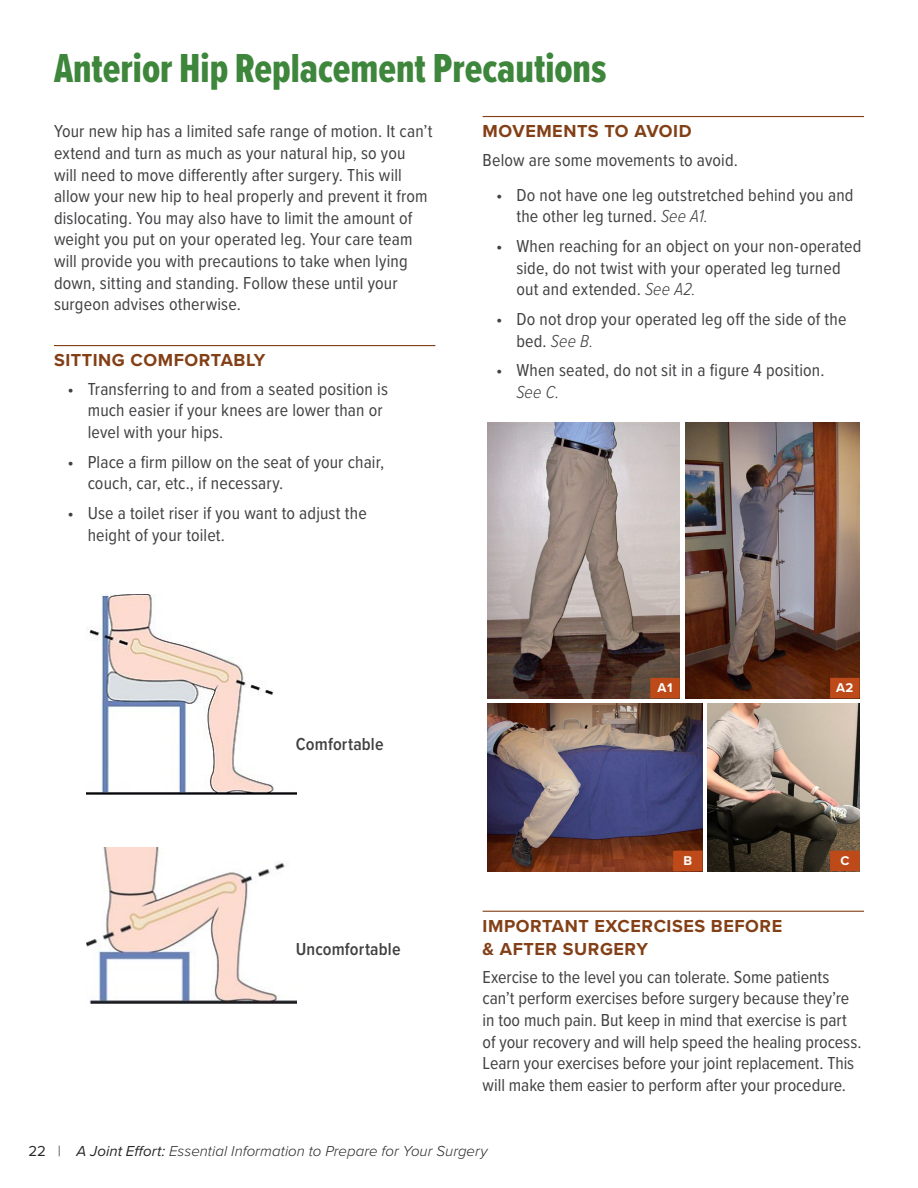
<style>
.page{position:relative;width:918px;height:1188px;background:#fff}
.page>*{position:absolute;margin:0;border:0;box-sizing:border-box;transform-origin:0 0}
.t1{font:42px "Proxima Nova Ex Cn Extrabld";color:#3d863b}
.t2{font:18px/21.6px "Proxima Nova Cond";letter-spacing:.005em;color:#414042}
.t3{font:700 18px/22.5px "Proxima Nova";letter-spacing:.03em;color:#833f16}
.t4{font:600 18px "Proxima Nova Cond";letter-spacing:.01em;color:#414042}
.t5{font:italic 300 18px "Proxima Nova Cond";color:#414042}
.t6{font:italic 300 15px "Proxima Nova";color:#292829}
.t7{font:700 13.2px "Proxima Nova";color:#fff}
.s1{font-weight:300;font-style:italic}
.s2{font-weight:400;font-style:normal}
.s3{font-style:normal}
.s4{font-weight:400}
</style>
<div class="page">
<img style="left:86px;top:595px;width:211px;height:200px">
<img style="left:86px;top:848px;width:211px;height:156px">
<hr style="left:483px;top:116px;width:381px;height:1px;background:#833f16">
<hr style="left:483px;top:911px;width:381px;height:1px;background:#833f16">
<hr style="left:54px;top:345px;width:381px;height:1px;background:#833f16">
<img style="left:488px;top:423px;width:192px;height:276px">
<img style="left:685px;top:423px;width:175px;height:276px">
<img style="left:488px;top:704px;width:215px;height:168px">
<img style="left:708px;top:704px;width:152px;height:168px">
<div style="left:650px;top:678px;width:30px;height:20px;background:#bd4a18"></div>
<div style="left:673px;top:851px;width:30px;height:20px;background:#bd4a18"></div>
<div style="left:830px;top:851px;width:30px;height:20px;background:#bd4a18"></div>
<div style="left:830px;top:678px;width:30px;height:20px;background:#bd4a18"></div>
<h1 class="t1" style="left:54px;top:38px;width:554px">Anterior Hip Replacement Precautions</h1>
<p class="t3" style="left:483px;top:120px;width:211px">MOVEMENTS TO AVOID</p>
<p class="t2" style="left:483px;top:148px;width:257px">Below are some movements to avoid.</p>
<p class="t2" style="left:516px;top:183px;width:339px;text-indent:-20px">• Do not have one leg outstretched behind you and the other leg turned. <span class="s1">See A1.</span></p>
<p class="t2" style="left:516px;top:235px;width:347px;text-indent:-20px">• When reaching for an object on your non-operated side, do not twist with your operated leg turned out and extended. <span class="s1">See A2.</span></p>
<p class="t2" style="left:516px;top:307px;width:332px;text-indent:-20px">• Do not drop your operated leg off the side of the bed. <span class="s1">See B.</span></p>
<p class="t2" style="left:496px;top:359px;width:330px">• When seated, do not sit in a figure 4 position.</p>
<p class="t5" style="left:516px;top:379px;width:45px">See C.</p>
<p class="t2" style="left:54px;top:120px;width:380px">Your new hip has a limited safe range of motion. It can’t extend and turn as much as your natural hip, so you will need to move differently after surgery. This will allow your new hip to heal properly and prevent it from dislocating. You may also have to limit the amount of weight you put on your operated leg. Your care team will provide you with precautions to take when lying down, sitting and standing. Follow these until your surgeon advises otherwise.</p>
<p class="t3" style="left:54px;top:349px;width:213px">SITTING COMFORTABLY</p>
<p class="t2" style="left:88px;top:377px;width:302px;text-indent:-20px">• Transferring to and from a seated position is much easier if your knees are lower than or level with your hips.</p>
<p class="t2" style="left:88px;top:450px;width:298px;text-indent:-20px">• Place a firm pillow on the seat of your chair, couch, car, etc., if necessary.</p>
<p class="t2" style="left:88px;top:501px;width:281px;text-indent:-20px">• Use a toilet riser if you want to adjust the height of your toilet.</p>
<p class="t4" style="left:296px;top:730px;width:89px">Comfortable</p>
<p class="t4" style="left:296px;top:936px;width:106px">Uncomfortable</p>
<p class="t7" style="left:658px;top:677px;width:16px">A1</p>
<p class="t7" style="left:836px;top:677px;width:19px">A2</p>
<p class="t7" style="left:684px;top:850px;width:10px">B</p>
<p class="t7" style="left:840px;top:850px;width:11px">C</p>
<p class="t3" style="left:483px;top:914px;width:301px">IMPORTANT EXCERCISES BEFORE &amp; AFTER SURGERY</p>
<p class="t2" style="left:483px;top:965px;width:380px">Exercise to the level you can tolerate. Some patients can’t perform exercises before surgery because they’re in too much pain. But keep in mind that exercise is part of your recovery and will help speed the healing process.<br>Learn your exercises before your joint replacement. This will make them easier to perform after your procedure.</p>
<p class="t6" style="left:28px;top:1140px;width:461px"><span class="s2">22</span> <span class="s3">|</span> <span class="s4">A Joint Effort:</span> Essential Information to Prepare for Your Surgery</p>
</div>
